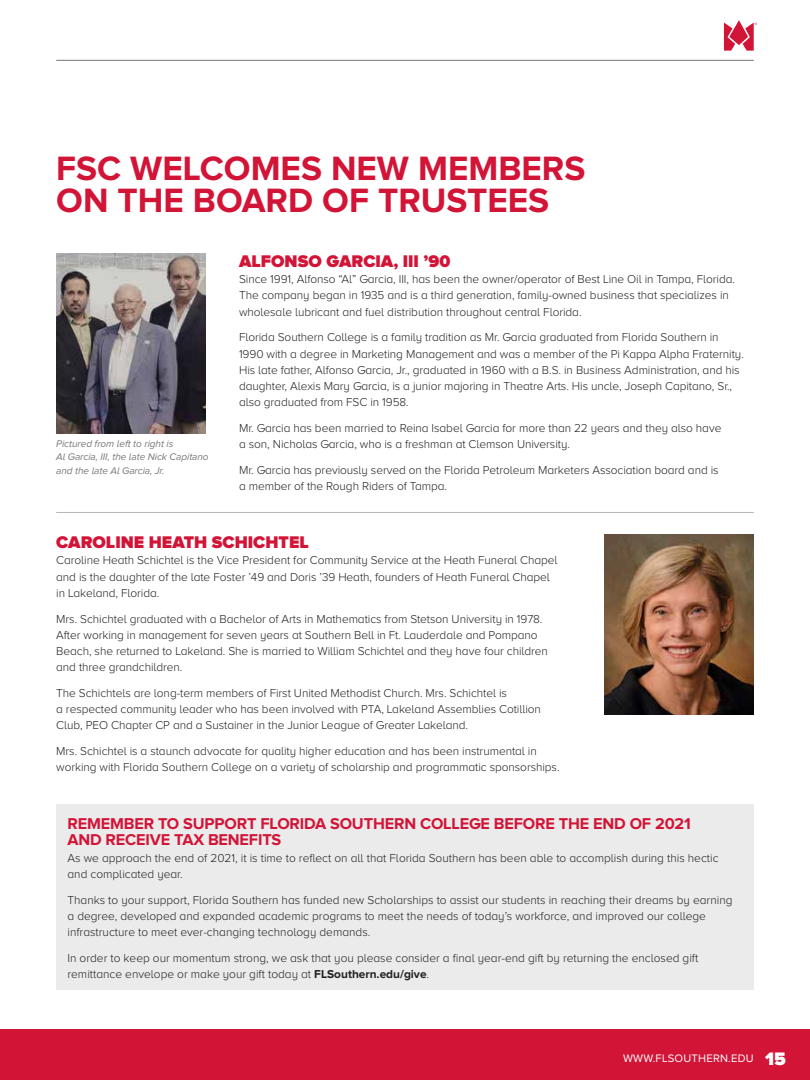
<style>
.page{position:relative;width:810px;height:1080px;background:#fff}
.page>*{position:absolute;margin:0;border:0;box-sizing:border-box;transform-origin:0 0}
.t1{font:700 35px/32.5px "Proxima Nova A";color:#d21437}
.t2{font:900 17.5px "Proxima Nova A";color:#d21437}
.t3{font:700 16.25px/16.2px "Proxima Nova A";letter-spacing:-.01em;color:#d21437}
.t4{font:300 11.88px/16.2px "Proxima Nova A";letter-spacing:-.005em;color:#231f20}
.t5{font:11.25px "Proxima Nova A";letter-spacing:.02em;color:#fff}
.t6{font:italic 10px/13.8px "Proxima Nova A";letter-spacing:-.005em;color:#77787b}
.s1{font-weight:700}
.s2{font-weight:900;font-size:18.75px}
</style>
<div class="page">
<div style="left:56px;top:804px;width:698px;height:186px;background:#ebebec"></div>
<img style="left:56px;top:253px;width:149px;height:180px">
<hr style="left:56px;top:512px;width:698px;height:1px;background:#b4b6b8">
<img style="left:605px;top:534px;width:149px;height:180px">
<div style="left:0;top:1029px;width:810px;height:51px;background:#d21437"></div>
<hr style="left:56px;top:60px;width:698px;height:1px;background:#77787b">
<svg style="left:724px;top:20px;width:33px;height:31px"></svg>
<h1 class="t1" style="left:56px;top:151px;width:531px">FSC WELCOMES NEW MEMBERS<br>ON THE BOARD OF TRUSTEES</h1>
<p class="t6" style="left:56px;top:436px;width:154px">Pictured from left to right is<br>Al Garcia, III, the late Nick Capitano and the late Al Garcia, Jr.</p>
<h2 class="t2" style="left:239px;top:251px;width:213px">ALFONSO GARCIA, III ’90</h2>
<p class="t4" style="left:239px;top:271px;width:497px">Since 1991, Alfonso “Al” Garcia, III, has been the owner/operator of Best Line Oil in Tampa, Florida.<br>The company began in 1935 and is a third generation, family-owned business that specializes in wholesale lubricant and fuel distribution throughout central Florida.</p>
<p class="t4" style="left:239px;top:329px;width:506px">Florida Southern College is a family tradition as Mr. Garcia graduated from Florida Southern in 1990 with a degree in Marketing Management and was a member of the Pi Kappa Alpha Fraternity.<br>His late father, Alfonso Garcia, Jr., graduated in 1960 with a B.S. in Business Administration, and his daughter, Alexis Mary Garcia, is a junior majoring in Theatre Arts. His uncle, Joseph Capitano, Sr., also graduated from FSC in 1958.</p>
<p class="t4" style="left:239px;top:420px;width:484px">Mr. Garcia has been married to Reina Isabel Garcia for more than 22 years and they also have a son, Nicholas Garcia, who is a freshman at Clemson University.</p>
<p class="t4" style="left:239px;top:462px;width:481px">Mr. Garcia has previously served on the Florida Petroleum Marketers Association board and is a member of the Rough Riders of Tampa.</p>
<h2 class="t2" style="left:56px;top:532px;width:254px">CAROLINE HEATH SCHICHTEL</h2>
<p class="t4" style="left:56px;top:552px;width:503px">Caroline Heath Schichtel is the Vice President for Community Service at the Heath Funeral Chapel and is the daughter of the late Foster ’49 and Doris ’39 Heath, founders of Heath Funeral Chapel in Lakeland, Florida.</p>
<p class="t4" style="left:56px;top:610px;width:493px">Mrs. Schichtel graduated with a Bachelor of Arts in Mathematics from Stetson University in 1978.<br>After working in management for seven years at Southern Bell in Ft. Lauderdale and Pompano Beach, she returned to Lakeland. She is married to William Schichtel and they have four children and three grandchildren.</p>
<p class="t4" style="left:56px;top:685px;width:486px">The Schichtels are long-term members of First United Methodist Church. Mrs. Schichtel is<br>a respected community leader who has been involved with PTA, Lakeland Assemblies Cotillion<br>Club, PEO Chapter CP and a Sustainer in the Junior League of Greater Lakeland.</p>
<p class="t4" style="left:56px;top:743px;width:505px">Mrs. Schichtel is a staunch advocate for quality higher education and has been instrumental in working with Florida Southern College on a variety of scholarship and programmatic sponsorships.</p>
<h3 class="t3" style="left:68px;top:815px;width:625px">REMEMBER TO SUPPORT FLORIDA SOUTHERN COLLEGE BEFORE THE END OF 2021<br>AND RECEIVE TAX BENEFITS</h3>
<p class="t4" style="left:68px;top:850px;width:653px">As we approach the end of 2021, it is time to reflect on all that Florida Southern has been able to accomplish during this hectic and complicated year.</p>
<p class="t4" style="left:68px;top:891px;width:667px">Thanks to your support, Florida Southern has funded new Scholarships to assist our students in reaching their dreams by earning a degree, developed and expanded academic programs to meet the needs of today’s workforce, and improved our college infrastructure to meet ever-changing technology demands.</p>
<p class="t4" style="left:68px;top:950px;width:632px">In order to keep our momentum strong, we ask that you please consider a final year-end gift by returning the enclosed gift remittance envelope or make your gift today at <span class="s1">FLSouthern.edu/give</span>.</p>
<p class="t5" style="left:623px;top:1052px;width:164px">WWW.FLSOUTHERN.EDU <span class="s2">15</span></p>
</div>
